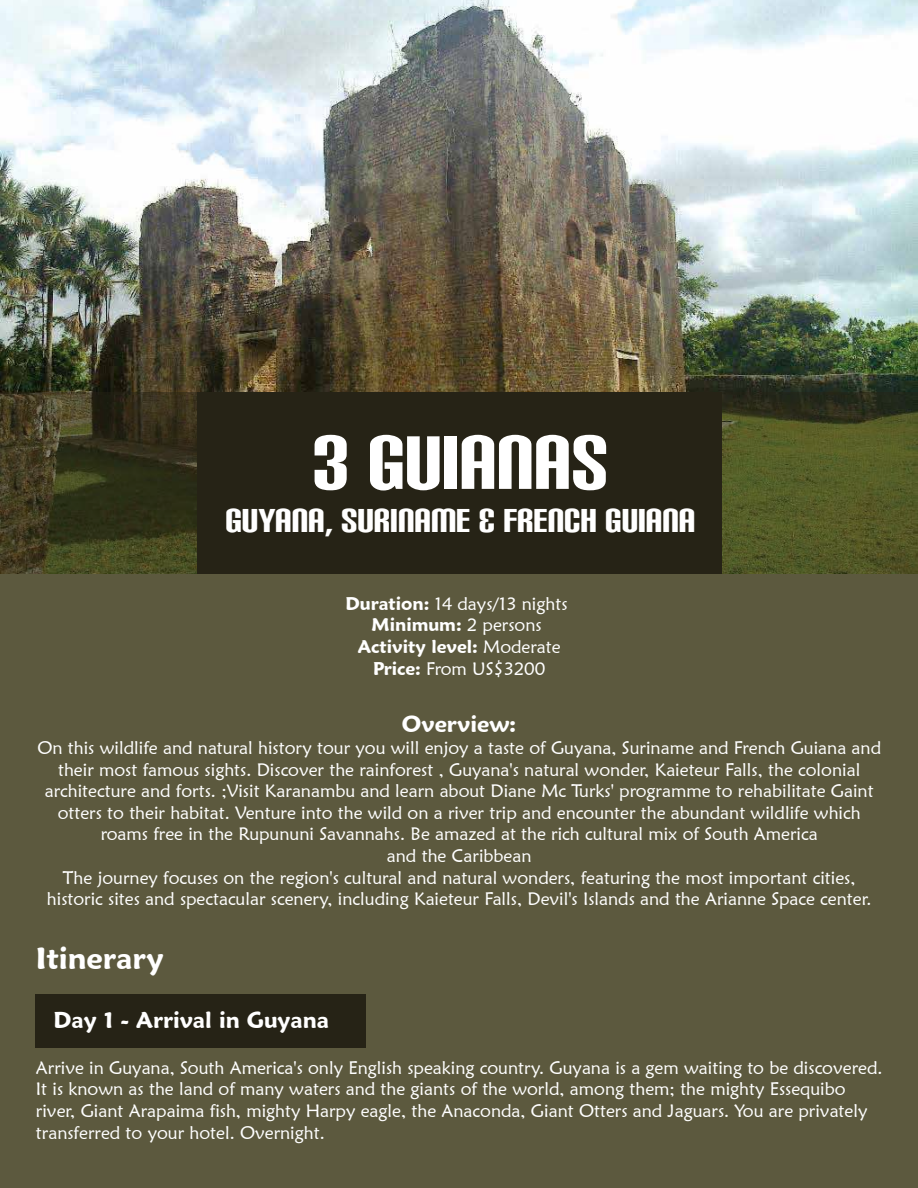
<style>
.page{position:relative;width:918px;height:1188px;background:#fff}
.page>*{position:absolute;margin:0;border:0;box-sizing:border-box;transform-origin:0 0}
.t1{font:90px "Carbon Block";color:#fff}
.t2{font:39.9px "Carbon Block";color:#fff}
.t3{font:600 30px "Maiandra GD";color:#fff}
.t4{font:600 22.5px "Maiandra GD";color:#fff}
.t5{font:18px/21.6px "Maiandra GD";color:#fff;text-align:center}
.s1{font-weight:600}
</style>
<div class="page">
<div style="left:0;top:138px;width:918px;height:1050px;background:#5c593e"></div>
<img style="left:0;top:0;width:917px;height:392px">
<div style="left:197px;top:392px;width:525px;height:182px;background:#262316"></div>
<svg style="left:0;top:392px;width:197px;height:182px;background:#3a381d"></svg>
<svg style="left:722px;top:392px;width:196px;height:182px;background:#4e5425"></svg>
<div style="left:36px;top:994px;width:330px;height:54px;background:#262316"></div>
<h1 class="t1" style="left:313px;top:419px;width:297px">3 GUIANAS</h1>
<h2 class="t2" style="left:225px;top:501px;width:471px">GUYANA, SURINAME &amp; FRENCH GUIANA</h2>
<p class="t5" style="left:346px;top:592px;width:224px"><span class="s1">Duration:</span> 14 days/13 nights<br><span class="s1">Minimum:</span> 2 persons<br><span class="s1">Activity level:</span> Moderate<br><span class="s1">Price:</span> From US$3200</p>
<p class="t4" style="left:402px;top:711px;width:116px">Overview:</p>
<p class="t5" style="left:37px;top:737px;width:845px">On this wildlife and natural history tour you will enjoy a taste of Guyana, Suriname and French Guiana and their most famous sights. Discover the rainforest , Guyana's natural wonder, Kaieteur Falls, the colonial architecture and forts. ;Visit Karanambu and learn about Diane Mc Turks' programme to rehabilitate Gaint otters to their habitat. Venture into the wild on a river trip and encounter the abundant wildlife which roams free in the Rupununi Savannahs. Be amazed at the rich cultural mix of South America<br>and the Caribbean<br>The journey focuses on the region's cultural and natural wonders, featuring the most important cities, historic sites and spectacular scenery, including Kaieteur Falls, Devil's Islands and the Arianne Space center.</p>
<h3 class="t3" style="left:36px;top:940px;width:129px">Itinerary</h3>
<p class="t4" style="left:54px;top:1007px;width:277px">Day 1 - Arrival in Guyana</p>
<p class="t5" style="left:36px;top:1056px;width:848px;text-align:left">Arrive in Guyana, South America's only English speaking country. Guyana is a gem waiting to be discovered.<br>It is known as the land of many waters and the giants of the world, among them; the mighty Essequibo river, Giant Arapaima fish, mighty Harpy eagle, the Anaconda, Giant Otters and Jaguars. You are privately transferred to your hotel. Overnight.</p>
</div>
